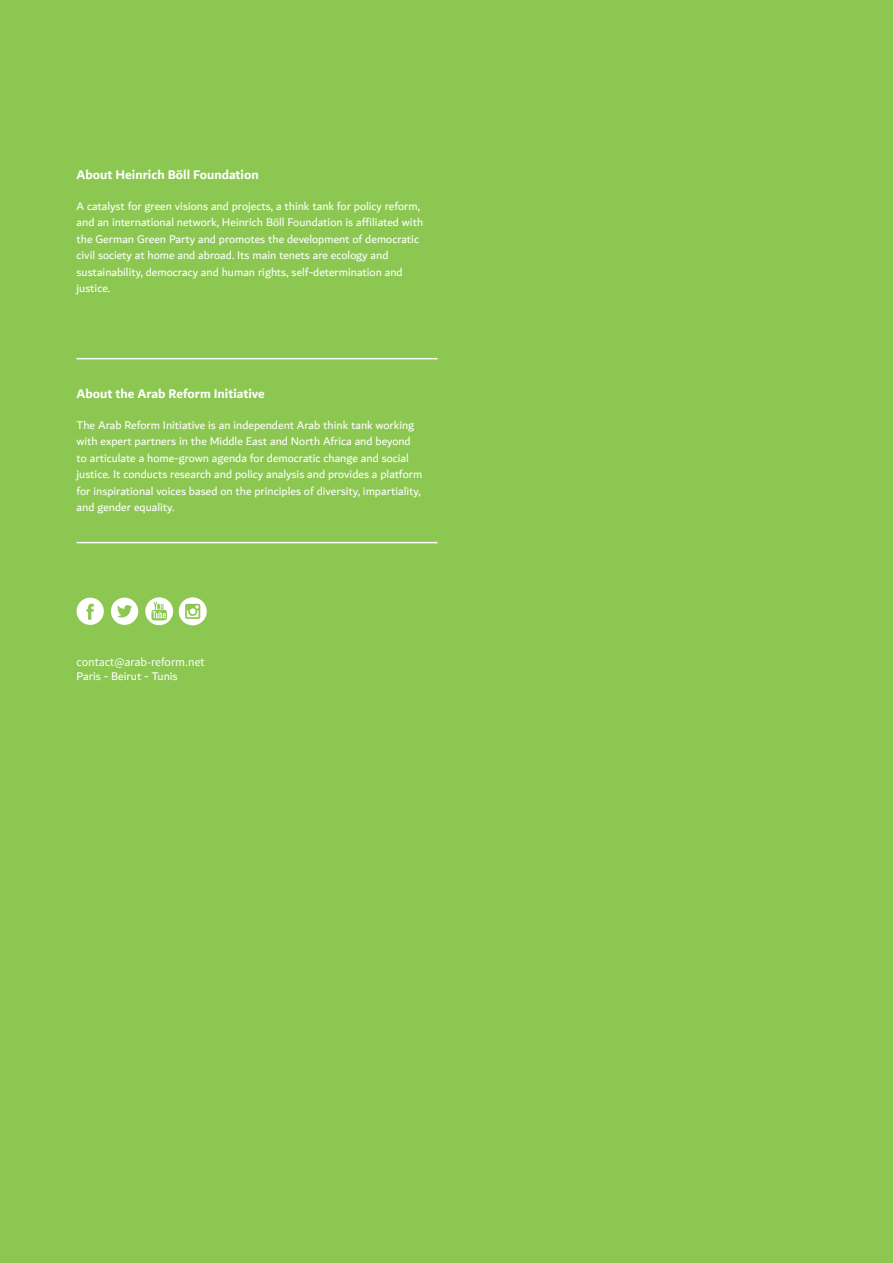
<style>
.page{position:relative;width:893px;height:1263px;background:#8bc751}
.page>*{position:absolute;margin:0;border:0;box-sizing:border-box;transform-origin:0 0}
.t1{font:700 13.5px "Dubai";color:#fff}
.t2{font:12px/16.5px "Dubai";color:#fff}
.t3{font:12px "Source Sans Pro";color:#fff}
</style>
<div class="page">
<hr style="left:77px;top:542px;width:360px;height:1px;background:#fff">
<hr style="left:77px;top:358px;width:360px;height:1px;background:#fff">
<div style="left:179px;top:597px;width:28px;height:28px;background:#fff;border-radius:50%"></div>
<svg style="left:185px;top:604px;width:15px;height:15px"></svg>
<svg style="left:77px;top:598px;width:27px;height:27px"></svg>
<svg style="left:111px;top:598px;width:27px;height:27px"></svg>
<svg style="left:145px;top:597px;width:28px;height:28px"></svg>
<p class="t1" style="left:77px;top:166px;width:184px">About Heinrich Böll Foundation</p>
<p class="t2" style="left:77px;top:197px;width:348px">A catalyst for green visions and projects a, think tank for policy reform, and an international network, Heinrich Böll Foundation is affiliated with the German Green Party and promotes the development of democratic civil society at home and abroad. Its main tenets are ecology and sustainability, democracy and human rights, self-determination and justice.</p>
<p class="t1" style="left:77px;top:385px;width:190px">About the Arab Reform Initiative</p>
<p class="t2" style="left:77px;top:416px;width:347px">The Arab Reform Initiative is an independent Arab think tank working with expert partners in the Middle East and North Africa and beyond to articulate a home-grown agenda for democratic change and social justice It. conducts research and policy analysis and provides a platform for inspirational voices based on the principles of diversity, impartiality, and gender equality.</p>
<p class="t3" style="left:77px;top:655px;width:129px">contact@arab-reform.net</p>
<p class="t2" style="left:77px;top:668px;width:103px">Paris - Beirut - Tunis</p>
</div>
